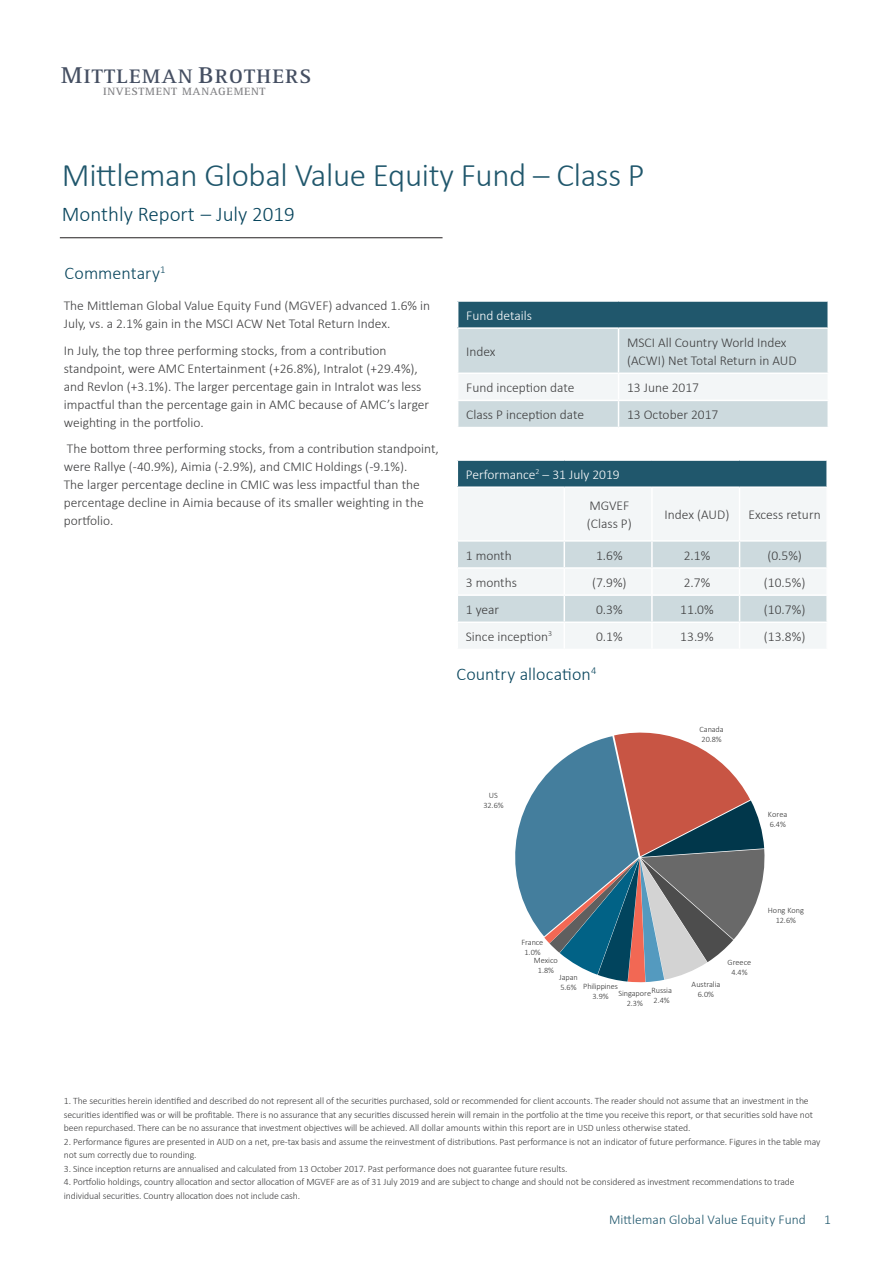
<style>
.page{position:relative;width:893px;height:1263px;background:#fff}
.page>*{position:absolute;margin:0;border:0;box-sizing:border-box;transform-origin:0 0}
.t1{font:300 33px "Calibri";letter-spacing:-.01em;color:#20576c}
.heading_2{font:300 21px "Calibri";color:#07445c}
.t2{font:700 20.25px "Rotis Serif";letter-spacing:.06em;color:#454f62;scale:1.05 1}
.Sub_heading{font:300 18px "Calibri";letter-spacing:.005em;color:#07445c}
.BODY_COPY{font:300 13.5px/18px "Calibri";color:#3e3e3f}
.TABLE_LEFT_ALIGN{font:300 13.5px/18px "Calibri";color:#3e3e3f}
.TABLE_CENTRE_ALIGN{font:300 13.5px/18px "Calibri";color:#3e3e3f}
.TABLE_HEADINGS{font:300 13.5px "Calibri";color:#fff}
.t3{font:300 13.5px "Calibri";letter-spacing:.005em;color:#20576c}
.t4{font:700 10.95px "Rotis Serif";letter-spacing:.06em;color:#838386;scale:1.05 1}
.disclaimer{font:300 9.75px/13.5px "Calibri";letter-spacing:-.01em;color:#3e3e3f}
.t5{font:300 8.25px/10.1px "Calibri";letter-spacing:-.01em;color:#333;text-align:center}
.s1{font-size:23.7px}
</style>
<div class="page">
<svg style="left:515px;top:732px;width:250px;height:250px"></svg>
<svg style="left:457px;top:302px;width:371px;height:125px"></svg>
<hr style="left:827px;top:374px;width:2px;height:26px;background:#fff">
<hr style="left:827px;top:401px;width:2px;height:26px;background:#fff">
<hr style="left:618px;top:372px;width:211px;height:2px;background:#fff">
<hr style="left:457px;top:400px;width:161px;height:1px;background:#fff">
<hr style="left:618px;top:400px;width:211px;height:1px;background:#fff">
<hr style="left:60px;top:237px;width:383px;height:1px;background:#231f20">
<div style="left:457px;top:460px;width:370px;height:27px;background:#20576c"></div>
<div style="left:458px;top:488px;width:368px;height:52px;background:#f3f6f7"></div>
<hr style="left:826px;top:461px;width:2px;height:25px;background:#fff">
<hr style="left:564px;top:488px;width:1px;height:52px;background:#fff">
<hr style="left:651px;top:488px;width:2px;height:52px;background:#fff">
<hr style="left:739px;top:488px;width:1px;height:52px;background:#fff">
<svg style="left:457px;top:461px;width:1px;height:25px"></svg>
<hr style="left:457px;top:459px;width:107px;height:2px;background:#fff">
<hr style="left:564px;top:459px;width:88px;height:2px;background:#fff">
<hr style="left:652px;top:459px;width:88px;height:2px;background:#fff">
<hr style="left:740px;top:459px;width:88px;height:2px;background:#fff">
<hr style="left:457px;top:486px;width:107px;height:2px;background:#fff">
<hr style="left:564px;top:486px;width:88px;height:2px;background:#fff">
<hr style="left:652px;top:486px;width:88px;height:2px;background:#fff">
<hr style="left:740px;top:486px;width:88px;height:2px;background:#fff">
<svg style="left:458px;top:541px;width:369px;height:107px"></svg>
<hr style="left:826px;top:623px;width:2px;height:26px;background:#fff">
<hr style="left:457px;top:567px;width:107px;height:2px;background:#fff">
<hr style="left:457px;top:594px;width:107px;height:2px;background:#fff">
<hr style="left:457px;top:621px;width:107px;height:2px;background:#fff">
<hr style="left:564px;top:567px;width:88px;height:2px;background:#fff">
<hr style="left:564px;top:594px;width:88px;height:2px;background:#fff">
<hr style="left:564px;top:621px;width:88px;height:2px;background:#fff">
<hr style="left:652px;top:567px;width:88px;height:2px;background:#fff">
<hr style="left:740px;top:567px;width:88px;height:2px;background:#fff">
<hr style="left:652px;top:594px;width:88px;height:2px;background:#fff">
<hr style="left:740px;top:594px;width:88px;height:2px;background:#fff">
<hr style="left:652px;top:621px;width:88px;height:2px;background:#fff">
<hr style="left:740px;top:621px;width:88px;height:2px;background:#fff">
<p class="t2" style="left:61px;top:65px;width:240px"><span class="s1">M</span>ITTLEMAN <span class="s1">B</span>ROTHERS</p>
<p class="t4" style="left:103px;top:85px;width:156px">INVESTMENT MANAGEMENT</p>
<p class="t1" style="left:62px;top:155px;width:584px">Mittleman Global Value Equity Fund – Class P</p>
<p class="heading_2" style="left:62px;top:201px;width:235px">Monthly Report – July 2019</p>
<p class="Sub_heading" style="left:65px;top:262px;width:102px">Commentary<sup>1</sup></p>
<p class="BODY_COPY" style="left:64px;top:297px;width:368px">The Mittleman Global Value Equity Fund (MGVEF) advanced 1.6% in<br>July, vs. a 2.1% gain in the MSCI ACW Net Total Return Index.</p>
<p class="BODY_COPY" style="left:64px;top:341px;width:367px">In July, the top three performing stocks, from a contribution standpoint, were AMC Entertainment (+26.8%), Intralot (+29.4%), and Revlon (+3.1%). The larger percentage gain in Intralot was less impactful than the percentage gain in AMC because of AMC’s larger weighting in the portfolio.</p>
<p class="BODY_COPY" style="left:64px;top:440px;width:376px">The bottom three performing stocks, from a contribution standpoint, were Rallye (-40.9%), Aimia (-2.9%), and CMIC Holdings (-9.1%).<br>The larger percentage decline in CMIC was less impactful than the percentage decline in Aimia because of its smaller weighting in the portfolio.</p>
<p class="TABLE_HEADINGS" style="left:466px;top:307px;width:67px">Fund details</p>
<p class="TABLE_LEFT_ALIGN" style="left:466px;top:342px;width:31px">Index</p>
<p class="TABLE_LEFT_ALIGN" style="left:627px;top:333px;width:171px">MSCI All Country World Index (ACWI) Net Total Return in AUD</p>
<p class="TABLE_LEFT_ALIGN" style="left:466px;top:378px;width:110px">Fund inception date</p>
<p class="TABLE_LEFT_ALIGN" style="left:627px;top:378px;width:74px">13 June 2017</p>
<p class="TABLE_LEFT_ALIGN" style="left:466px;top:405px;width:119px">Class P inception date</p>
<p class="TABLE_LEFT_ALIGN" style="left:627px;top:405px;width:93px">13 October 2017</p>
<p class="TABLE_HEADINGS" style="left:466px;top:466px;width:155px">Performance<sup>2</sup> – 31 July 2019</p>
<p class="TABLE_CENTRE_ALIGN" style="left:587px;top:496px;width:46px">MGVEF (Class P)</p>
<p class="TABLE_CENTRE_ALIGN" style="left:665px;top:505px;width:66px">Index (AUD)</p>
<p class="TABLE_CENTRE_ALIGN" style="left:749px;top:505px;width:74px">Excess return</p>
<p class="TABLE_LEFT_ALIGN" style="left:466px;top:546px;width:47px">1 month</p>
<p class="TABLE_CENTRE_ALIGN" style="left:596px;top:546px;width:28px">1.6%</p>
<p class="TABLE_CENTRE_ALIGN" style="left:684px;top:546px;width:28px">2.1%</p>
<p class="TABLE_CENTRE_ALIGN" style="left:767px;top:546px;width:36px">(0.5%)</p>
<p class="TABLE_LEFT_ALIGN" style="left:466px;top:573px;width:53px">3 months</p>
<p class="TABLE_CENTRE_ALIGN" style="left:592px;top:573px;width:36px">(7.9%)</p>
<p class="TABLE_CENTRE_ALIGN" style="left:684px;top:573px;width:28px">2.7%</p>
<p class="TABLE_CENTRE_ALIGN" style="left:764px;top:573px;width:43px">(10.5%)</p>
<p class="TABLE_LEFT_ALIGN" style="left:466px;top:600px;width:35px">1 year</p>
<p class="TABLE_CENTRE_ALIGN" style="left:596px;top:600px;width:28px">0.3%</p>
<p class="TABLE_CENTRE_ALIGN" style="left:680px;top:600px;width:35px">11.0%</p>
<p class="TABLE_CENTRE_ALIGN" style="left:764px;top:600px;width:43px">(10.7%)</p>
<p class="TABLE_LEFT_ALIGN" style="left:466px;top:627px;width:88px">Since inception<sup>3</sup></p>
<p class="TABLE_CENTRE_ALIGN" style="left:596px;top:627px;width:28px">0.1%</p>
<p class="TABLE_CENTRE_ALIGN" style="left:680px;top:627px;width:35px">13.9%</p>
<p class="TABLE_CENTRE_ALIGN" style="left:764px;top:627px;width:43px">(13.8%)</p>
<p class="Sub_heading" style="left:457px;top:663px;width:141px">Country allocation<sup>4</sup></p>
<p class="t5" style="left:699px;top:724px;width:26px;text-align:left">Canada<br>20.8%</p>
<p class="t5" style="left:483px;top:790px;width:22px">US<br>32.6%</p>
<p class="t5" style="left:768px;top:809px;width:21px;text-align:left">Korea<br>6.4%</p>
<p class="t5" style="left:521px;top:937px;width:23px">France<br>1.0%</p>
<p class="t5" style="left:534px;top:955px;width:25px">Mexico<br>1.8%</p>
<p class="t5" style="left:559px;top:972px;width:20px;text-align:left">Japan<br>5.6%</p>
<p class="t5" style="left:583px;top:981px;width:36px">Philippines<br>3.9%</p>
<p class="t5" style="left:651px;top:985px;width:22px;text-align:left">Russia<br>2.4%</p>
<p class="t5" style="left:618px;top:988px;width:34px">Singapore<br>2.3%</p>
<p class="t5" style="left:692px;top:979px;width:30px">Australia<br>6.0%</p>
<p class="t5" style="left:728px;top:957px;width:25px">Greece<br>4.4%</p>
<p class="t5" style="left:768px;top:905px;width:38px">Hong Kong<br>12.6%</p>
<p class="disclaimer" style="left:64px;top:1094px;width:751px">1. The securities herein identified and described do not represent all of the securities purchased, sold or recommended for client accounts. The reader should not assume that an investment in the securities identified was or will be profitable. There is no assurance that any securities discussed herein will remain in the portfolio at the time you receive this report, or that securities sold have not been repurchased. There can be no assurance that investment objectives will be achieved. All dollar amounts within this report are in USD unless otherwise stated.</p>
<p class="disclaimer" style="left:64px;top:1135px;width:758px">2. Performance figures are presented in AUD on a net, pre-tax basis and assume the reinvestment of distributions. Past performance is not an indicator of future performance. Figures in the table may not sum correctly due to rounding.</p>
<p class="disclaimer" style="left:64px;top:1162px;width:505px">3. Since inception returns are annualised and calculated from 13 October 2017. Past performance does not guarantee future results.</p>
<p class="disclaimer" style="left:64px;top:1175px;width:732px">4. Portfolio holdings, country allocation and sector allocation of MGVEF are as of 31 July 2019 and are subject to change and should not be considered as investment recommendations to trade individual securities. Country allocation does not include cash.</p>
<h3 class="t3" style="left:609px;top:1211px;width:198px">Mittleman Global Value Equity Fund</h3>
<h3 class="t3" style="left:824px;top:1211px;width:8px">1</h3>
</div>
